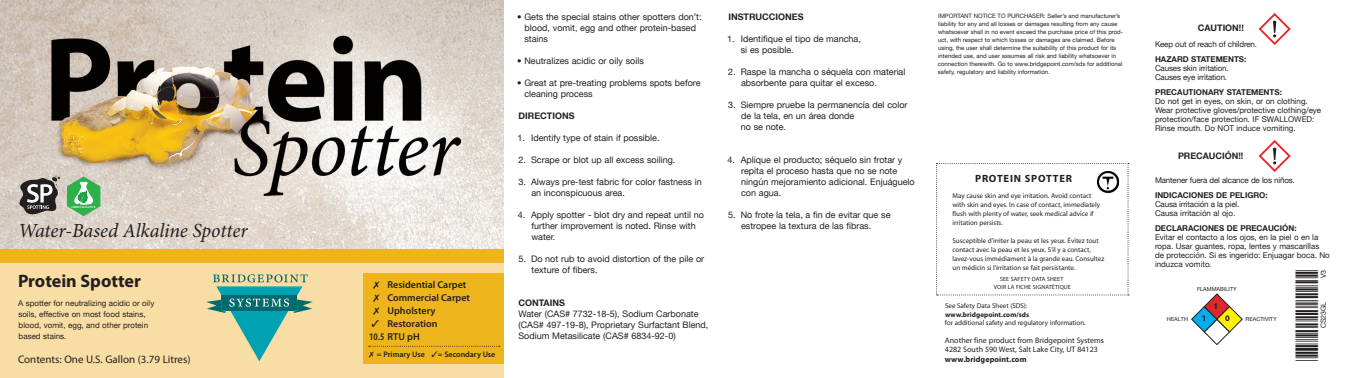
<style>
.page{position:relative;width:1350px;height:378px;background:#fff}
.page>*{position:absolute;margin:0;border:0;box-sizing:border-box;transform-origin:0 0}
.t1{font:30px "Free 3 of 9 Extended";color:#231f20}
.t2{font:italic 20px "Minion Pro";letter-spacing:-.005em;color:#231f20}
.t3{font:700 18px "Myriad Pro";color:#231f20}
.t4{font:11px "Myriad Pro";color:#231f20}
.t5{font:700 10.5px "Myriad Pro";letter-spacing:.07em;color:#231f20}
.t6{font:600 10px "Myriad Pro";color:#231f20}
.bullets{font:9px/11px "Helvetica Neue LT";color:#231f20}
.t7{font:700 9px "Helvetica Neue LT";color:#231f20}
.t8{font:700 8.9px "Helvetica Neue LT";color:#231f20}
.t9{font:700 8.5px "Myriad Pro";color:#231f20}
.t10{font:8px/9px "Helvetica Neue LT";color:#231f20}
.t11{font:8px "Helvetica Neue LT";letter-spacing:-.02em;color:#231f20}
.t12{font:700 8px "Helvetica Neue LT";color:#231f20}
.t13{font:8px "Myriad Pro";color:#231f20}
.t14{font:600 8px "Myriad Pro";color:#231f20}
.t15{font:700 8px "Myriad Pro";letter-spacing:.01em;color:#231f20}
.t16{font:7px/9px "Myriad Pro";color:#231f20}
.t17{font:700 7px "Myriad Pro";letter-spacing:.01em;color:#231f20}
.t18{font:7px "Helvetica Neue LT";color:#231f20}
.t19{font:6px/8px "Helvetica Neue LT";color:#231f20}
.t20{font:6px "Myriad Pro";letter-spacing:.02em;color:#231f20}
.t21{font:5.6px "Helvetica Neue LT";color:#231f20}
.t22{font:700 3px "Times New Roman";letter-spacing:-.04em;color:#fff}
.s1{font-stretch:condensed}
</style>
<div class="page">
<img style="left:0;top:0;width:504px;height:250px">
<div style="left:0;top:263px;width:504px;height:115px;background:#f8dda4"></div>
<div style="left:0;top:250px;width:504px;height:13px;background:#edb51b"></div>
<div style="left:363px;top:274px;width:141px;height:90px;background:#edb51b"></div>
<svg style="left:18px;top:175px;width:42px;height:40px;background:#807b79"></svg>
<svg style="left:206px;top:274px;width:107px;height:87px;background:#95bd9f"></svg>
<svg style="left:936px;top:163px;width:193px;height:132px"></svg>
<div style="left:1095px;top:168px;width:27px;height:29px;background:#fff;border-radius:50%"></div>
<img style="left:1096px;top:170px;width:23px;height:24px">
<svg style="left:1259px;top:13px;width:32px;height:32px"></svg>
<svg style="left:1259px;top:140px;width:32px;height:32px"></svg>
<svg style="left:1191px;top:294px;width:51px;height:51px"></svg>
<svg style="left:67px;top:177px;width:33px;height:39px"></svg>
<svg style="left:369px;top:346px;width:131px;height:1px"></svg>
<p class="t22" style="left:72px;top:205px;width:26px">GREEN BALANCE</p>
<p class="t2" style="left:18px;top:216px;width:231px">Water-Based Alkaline Spotter</p>
<p class="t3" style="left:18px;top:269px;width:124px">Protein Spotter</p>
<p class="t6" style="left:387px;top:278px;width:80px">Residential Carpet</p>
<p class="t6" style="left:387px;top:291px;width:84px">Commercial Carpet</p>
<p class="t6" style="left:387px;top:304px;width:49px">Upholstery</p>
<p class="t6" style="left:372px;top:317px;width:68px">✓ Restoration</p>
<p class="t6" style="left:369px;top:330px;width:52px"><span class="s1">10.5</span> RTU pH</p>
<p class="t14" style="left:377px;top:349px;width:120px">= Primary Use ✓= Secondary Use</p>
<p class="t10" style="left:18px;top:298px;width:138px;line-height:11px">A spotter for neutralizing acidic or oily soils, effective on most food stains, blood, vomit, egg, and other protein based stains.</p>
<p class="t4" style="left:18px;top:352px;width:174px">Contents: One U.S. Gallon (3.79 Litres)</p>
<p class="bullets" style="left:524px;top:11px;width:179px;text-indent:-7px">• Gets the special stains other spotters don’t: blood, vomit, egg and other protein-based stains</p>
<p class="bullets" style="left:517px;top:55px;width:128px">• Neutralizes acidic or oily soils</p>
<p class="bullets" style="left:524px;top:77px;width:178px;text-indent:-7px">• Great at pre-treating problems spots before cleaning process</p>
<p class="t7" style="left:519px;top:110px;width:57px">DIRECTIONS</p>
<p class="bullets" style="left:517px;top:132px;width:144px">1. Identify type of stain if possible.</p>
<p class="bullets" style="left:518px;top:154px;width:158px">2. Scrape or blot up all excess soiling.</p>
<p class="bullets" style="left:531px;top:176px;width:172px;text-indent:-13px">3. Always pre-test fabric for color fastness in an inconspicuous area.</p>
<p class="bullets" style="left:531px;top:209px;width:174px;text-indent:-14px">4. Apply spotter - blot dry and repeat until no further improvement is noted. Rinse with water.</p>
<p class="bullets" style="left:532px;top:253px;width:174px;text-indent:-13px">5. Do not rub to avoid distortion of the pile or texture of fibers.</p>
<p class="t7" style="left:518px;top:297px;width:48px">CONTAINS</p>
<p class="bullets" style="left:518px;top:308px;width:192px">Water (CAS# 7732-18-5), Sodium Carbonate (CAS# 497-19-8), Proprietary Surfactant Blend,<br>Sodium Metasilicate (CAS# 6834-92-0)</p>
<p class="t7" style="left:728px;top:11px;width:77px">INSTRUCCIONES</p>
<p class="bullets" style="left:727px;top:33px;width:135px">1. Identifique el tipo de mancha,</p>
<p class="bullets" style="left:741px;top:44px;width:55px">si es posible.</p>
<p class="bullets" style="left:741px;top:66px;width:166px;text-indent:-13px">2. Raspe la mancha o séquela con material absorbente para quitar el exceso.</p>
<p class="bullets" style="left:741px;top:99px;width:168px;text-indent:-13px">3. Siempre pruebe la permanencía del color de la tela, en un área donde</p>
<p class="bullets" style="left:741px;top:121px;width:47px">no se note.</p>
<p class="bullets" style="left:741px;top:154px;width:175px;text-indent:-14px">4. Aplique el producto; séquelo sin frotar y repita el proceso hasta que no se note ningún mejoramiento adicional. Enjuáguelo con agua.</p>
<p class="bullets" style="left:741px;top:209px;width:151px;text-indent:-13px">5. No frote la tela, a fin de evitar que se estropee la textura de las fibras.</p>
<p class="t19" style="left:938px;top:12px;width:187px">IMPORTANT NOTICE TO PURCHASER: Seller’s and manufacturer’s liability for any and all losses or damages resulting from any cause whatsoever shall in no event exceed the purchase price of this prod&shy;uct, with respect to which losses or damages are claimed. Before using, the user shall determine the suitability of this product for its intended use, and user assumes all risk and liability whatsoever in connection therewith. Go to www.bridgepoint.com/sds for additional safety, regulatory and liability information.</p>
<p class="t5" style="left:975px;top:172px;width:98px">PROTEIN SPOTTER</p>
<p class="t16" style="left:952px;top:191px;width:149px">May cause skin and eye irritation. Avoid contact with skin and eyes. In case of contact, immediately flush with plenty of water, seek medical advice if irritation persists.</p>
<p class="t16" style="left:952px;top:236px;width:153px">Susceptible d’irriter la peau et les yeux. Évitez tout contact avec la peau et les yeux. S’il y a contact, lavez-vous immédiament à la grande eau. Consultez un médicin si l’irritation se fait persistante.</p>
<p class="t20" style="left:1000px;top:275px;width:65px">SEE SAFETY DATA SHEET</p>
<p class="t20" style="left:994px;top:283px;width:79px">VOIR LA FICHE SIGNATÉTIQUE</p>
<p class="t16" style="left:945px;top:302px;width:84px">See Safety Data Sheet (SDS):</p>
<p class="t17" style="left:945px;top:310px;width:86px">www.bridgepoint.com/sds</p>
<p class="t16" style="left:945px;top:318px;width:142px">for additional safety and regulatory information.</p>
<p class="t13" style="left:945px;top:335px;width:160px">Another fine product from Bridgepoint Systems</p>
<p class="t13" style="left:945px;top:345px;width:154px">4282 South 590 West, Salt Lake City, UT 84123</p>
<p class="t15" style="left:945px;top:354px;width:83px">www.bridgepoint.com</p>
<p class="t8" style="left:1198px;top:23px;width:48px">CAUTION!!</p>
<p class="t11" style="left:1155px;top:40px;width:104px">Keep out of reach of children.</p>
<p class="t12" style="left:1155px;top:54px;width:93px">HAZARD STATEMENTS:</p>
<p class="t11" style="left:1155px;top:64px;width:75px">Causes skin irritation.</p>
<p class="t11" style="left:1155px;top:73px;width:74px">Causes eye irritation.</p>
<p class="t12" style="left:1155px;top:87px;width:128px">PRECAUTIONARY STATEMENTS:</p>
<p class="t10" style="left:1155px;top:97px;width:168px">Do not get in eyes, on skin, or on clothing.<br>Wear protective gloves/protective clothing/eye protection/face protection. IF SWALLOWED:<br>Rinse mouth. Do NOT induce vomiting.</p>
<p class="t8" style="left:1178px;top:151px;width:67px">PRECAUCIÓN!!</p>
<p class="t11" style="left:1155px;top:176px;width:141px">Mantener fuera del alcance de los niños.</p>
<p class="t12" style="left:1155px;top:190px;width:114px">INDICACIONES DE PELIGRO:</p>
<p class="t11" style="left:1155px;top:200px;width:86px">Causa irritación a la piel.</p>
<p class="t10" style="left:1155px;top:209px;width:82px">Causa irritación al ojo.</p>
<p class="t12" style="left:1155px;top:223px;width:143px">DECLARACIONES DE PRECAUCIÓN:</p>
<p class="t10" style="left:1155px;top:233px;width:176px">Evitar el contacto a los ojos, en la piel o en la ropa. Usar guantes, ropa, lentes y mascarillas de protección. Si es ingerido: Enjuagar boca. No induzca vomito.</p>
<p class="t21" style="left:1197px;top:285px;width:41px">FLAMMABILITY</p>
<p class="t9" style="left:1214px;top:301px;width:6px">1</p>
<p class="t9" style="left:1202px;top:313px;width:6px">1</p>
<p class="t9" style="left:1225px;top:313px;width:6px">0</p>
<p class="t21" style="left:1167px;top:315px;width:23px">HEALTH</p>
<p class="t21" style="left:1246px;top:315px;width:33px">REACTIVITY</p>
<p class="t1" style="left:1290px;top:361px;width:93px;rotate:-90deg">*CS23GL*</p>
<p class="t18" style="left:1319px;top:278px;width:10px;rotate:-90deg">V3</p>
<p class="t18" style="left:1319px;top:328px;width:28px;rotate:-90deg">CS23GL</p>
</div>
